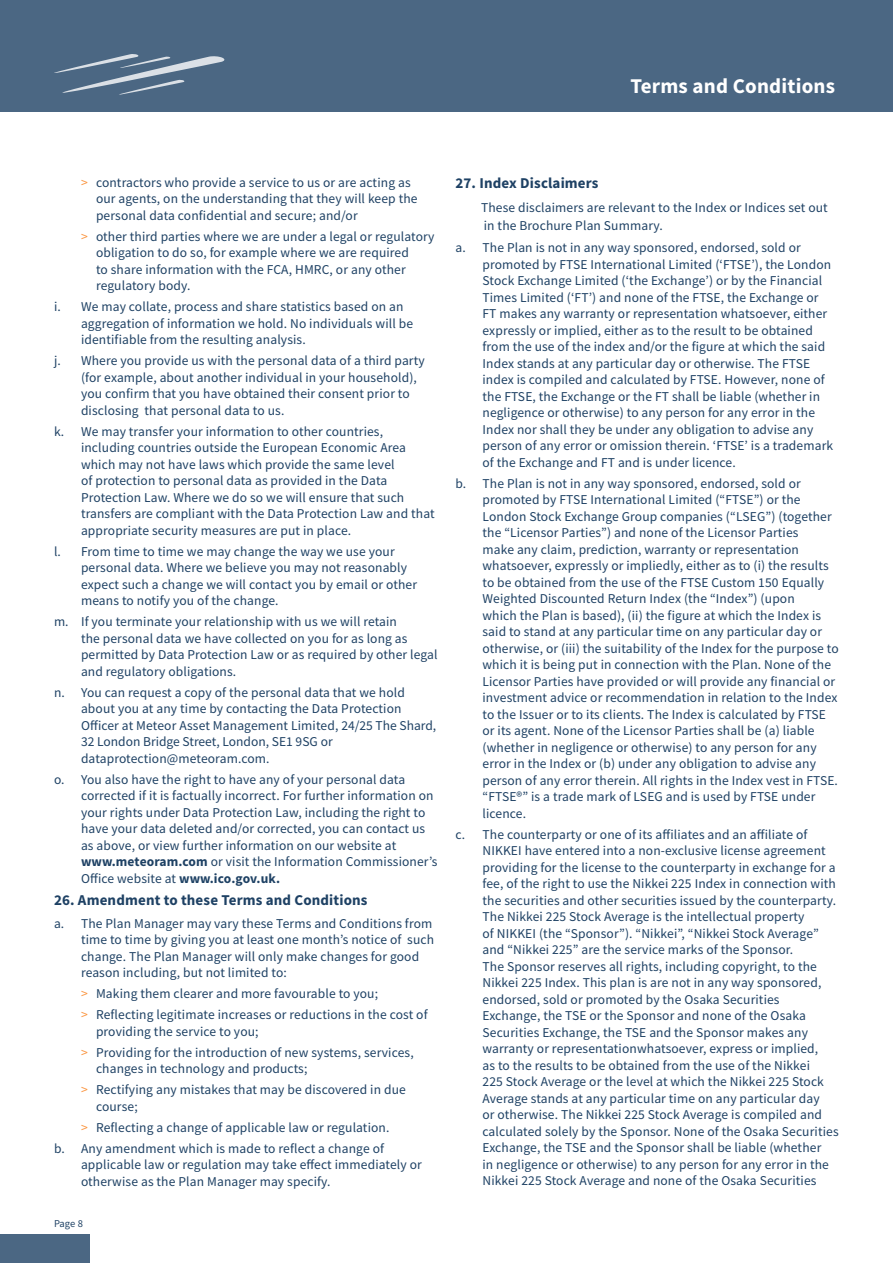
<style>
.page{position:relative;width:893px;height:1263px;background:#fff}
.page>*{position:absolute;margin:0;border:0;box-sizing:border-box;transform-origin:0 0}
.t1{font:700 21px "Source Sans Pro";letter-spacing:.01em;color:#fff}
.T_C_sub_heading{font:700 15px "Source Sans Pro";letter-spacing:.01em;color:#1e4164}
.T_C_text{font:13.5px/16.5px "Source Sans Pro";letter-spacing:.01em;color:#1e4164}
.t2{font:10.5px "Source Sans Pro";color:#1e4164}
.s1{color:#fb943e}
.s2{font-weight:700}
</style>
<div class="page">
<div style="left:0;top:0;width:893px;height:112px;background:#4b6783"></div>
<svg style="left:54px;top:54px;width:171px;height:41px"></svg>
<div style="left:0;top:1234px;width:89px;height:29px;background:#4b6783"></div>
<h1 class="t1" style="left:630px;top:72px;width:206px">Terms and Conditions</h1>
<p class="T_C_text" style="left:96px;top:174px;width:323px;text-indent:-15px"><span class="s1">&gt;</span> contractors who provide a service to us or are acting as our agents, on the understanding that they will keep the personal data confidential and secure; and/or</p>
<p class="T_C_text" style="left:96px;top:228px;width:340px;text-indent:-15px"><span class="s1">&gt;</span> other third parties where we are under a legal or regulatory obligation to do so, for example where we are required<br>to share information with the FCA, HMRC, or any other regulatory body.</p>
<p class="T_C_text" style="left:81px;top:298px;width:334px;text-indent:-27px">i. We may collate, process and share statistics based on an aggregation of information we hold. No individuals will be identifiable from the resulting analysis.</p>
<p class="T_C_text" style="left:81px;top:352px;width:345px;text-indent:-27px">j. Where you provide us with the personal data of a third party (for example, about another individual in your household), you confirm that you have obtained their consent prior to disclosing that personal data to us.</p>
<p class="T_C_text" style="left:81px;top:423px;width:355px;text-indent:-27px">k. We may transfer your information to other countries, including countries outside the European Economic Area which may not have laws which provide the same level<br>of protection to personal data as provided in the Data Protection Law. Where we do so we will ensure that such transfers are compliant with the Data Protection Law and that appropriate security measures are put in place.</p>
<p class="T_C_text" style="left:81px;top:543px;width:338px;text-indent:-27px">l. From time to time we may change the way we use your personal data. Where we believe you may not reasonably expect such a change we will contact you by email or other means to notify you of the change.</p>
<p class="T_C_text" style="left:81px;top:613px;width:358px;text-indent:-27px">m. If you terminate your relationship with us we will retain<br>the personal data we have collected on you for as long as permitted by Data Protection Law or as required by other legal and regulatory obligations.</p>
<p class="T_C_text" style="left:81px;top:684px;width:357px;text-indent:-27px">n. You can request a copy of the personal data that we hold about you at any time by contacting the Data Protection Officer at Meteor Asset Management Limited, 24/25 The Shard, 32 London Bridge Street, London, SE1 9SG or dataprotection@meteoram.com.</p>
<p class="T_C_text" style="left:81px;top:771px;width:358px;text-indent:-27px">o. You also have the right to have any of your personal data corrected if it is factually incorrect. For further information on your rights under Data Protection Law, including the right to have your data deleted and/or corrected, you can contact us as above, or view further information on our website at <span class="s2">www.meteoram.com</span> or visit the Information Commissioner’s Office website at <span class="s2">www.ico.gov.uk.</span></p>
<p class="T_C_sub_heading" style="left:54px;top:890px;width:315px">26. Amendment to these Terms and Conditions</p>
<p class="T_C_text" style="left:81px;top:915px;width:355px;text-indent:-27px">a. The Plan Manager may vary these Terms and Conditions from time to time by giving you at least one month’s notice of such change. The Plan Manager will only make changes for good reason including, but not limited to:</p>
<p class="T_C_text" style="left:81px;top:985px;width:299px"><span class="s1">&gt;</span> Making them clearer and more favourable to you;</p>
<p class="T_C_text" style="left:96px;top:1006px;width:333px;text-indent:-15px"><span class="s1">&gt;</span> Reflecting legitimate increases or reductions in the cost of providing the service to you;</p>
<p class="T_C_text" style="left:96px;top:1044px;width:319px;text-indent:-15px"><span class="s1">&gt;</span> Providing for the introduction of new systems, services, changes in technology and products;</p>
<p class="T_C_text" style="left:96px;top:1081px;width:311px;text-indent:-15px"><span class="s1">&gt;</span> Rectifying any mistakes that may be discovered in due course;</p>
<p class="T_C_text" style="left:81px;top:1119px;width:310px"><span class="s1">&gt;</span> Reflecting a change of applicable law or regulation.</p>
<p class="T_C_text" style="left:81px;top:1140px;width:342px;text-indent:-27px">b. Any amendment which is made to reflect a change of applicable law or regulation may take effect immediately or otherwise as the Plan Manager may specify.</p>
<p class="t2" style="left:54px;top:1217px;width:30px">Page 8</p>
<p class="T_C_sub_heading" style="left:455px;top:173px;width:145px">27. Index Disclaimers</p>
<p class="T_C_text" style="left:481px;top:198px;width:348px;line-height:18px">These disclaimers are relevant to the Index or Indices set out in the Brochure Plan Summary.</p>
<p class="T_C_text" style="left:482px;top:239px;width:352px;text-indent:-27px">a. The Plan is not in any way sponsored, endorsed, sold or promoted by FTSE International Limited (‘FTSE’), the London Stock Exchange Limited (‘the Exchange’) or by the Financial Times Limited (‘FT’) and none of the FTSE, the Exchange or FT makes any warranty or representation whatsoever, either expressly or implied, either as to the result to be obtained from the use of the index and/or the figure at which the said Index stands at any particular day or otherwise. The FTSE index is compiled and calculated by FTSE. However, none of the FTSE, the Exchange or the FT shall be liable (whether in negligence or otherwise) to any person for any error in the Index nor shall they be under any obligation to advise any person of any error or omission therein. ‘FTSE’ is a trademark of the Exchange and FT and is under licence.</p>
<p class="T_C_text" style="left:482px;top:475px;width:358px;text-indent:-27px">b. The Plan is not in any way sponsored, endorsed, sold or promoted by FTSE International Limited (“FTSE”) or the London Stock Exchange Group companies (“LSEG”) (together the “Licensor Parties”) and none of the Licensor Parties<br>make any claim, prediction, warranty or representation whatsoever, expressly or impliedly, either as to (i) the results to be obtained from the use of the FTSE Custom 150 Equally Weighted Discounted Return Index (the “Index”) (upon<br>which the Plan is based), (ii) the figure at which the Index is said to stand at any particular time on any particular day or otherwise, or (iii) the suitability of the Index for the purpose to which it is being put in connection with the Plan. None of the Licensor Parties have provided or will provide any financial or investment advice or recommendation in relation to the Index to the Issuer or to its clients. The Index is calculated by FTSE or its agent. None of the Licensor Parties shall be (a) liable (whether in negligence or otherwise) to any person for any error in the Index or (b) under any obligation to advise any person of any error therein. All rights in the Index vest in FTSE. “FTSE®” is a trade mark of LSEG and is used by FTSE under licence.</p>
<p class="T_C_text" style="left:482px;top:826px;width:358px;text-indent:-27px">c. The counterparty or one of its affiliates and an affiliate of NIKKEI have entered into a non-exclusive license agreement providing for the license to the counterparty in exchange for a fee, of the right to use the Nikkei 225 Index in connection with the securities and other securities issued by the counterparty.<br>The Nikkei 225 Stock Average is the intellectual property<br>of NIKKEI (the “Sponsor”). “Nikkei”, “Nikkei Stock Average” and “Nikkei 225” are the service marks of the Sponsor.<br>The Sponsor reserves all rights, including copyright, to the Nikkei 225 Index. This plan is are not in any way sponsored, endorsed, sold or promoted by the Osaka Securities Exchange, the TSE or the Sponsor and none of the Osaka Securities Exchange, the TSE and the Sponsor makes any warranty or representationwhatsoever, express or implied,<br>as to the results to be obtained from the use of the Nikkei<br>225 Stock Average or the level at which the Nikkei 225 Stock Average stands at any particular time on any particular day<br>or otherwise. The Nikkei 225 Stock Average is compiled and calculated solely by the Sponsor. None of the Osaka Securities Exchange, the TSE and the Sponsor shall be liable (whether<br>in negligence or otherwise) to any person for any error in the Nikkei 225 Stock Average and none of the Osaka Securities</p>
</div>
